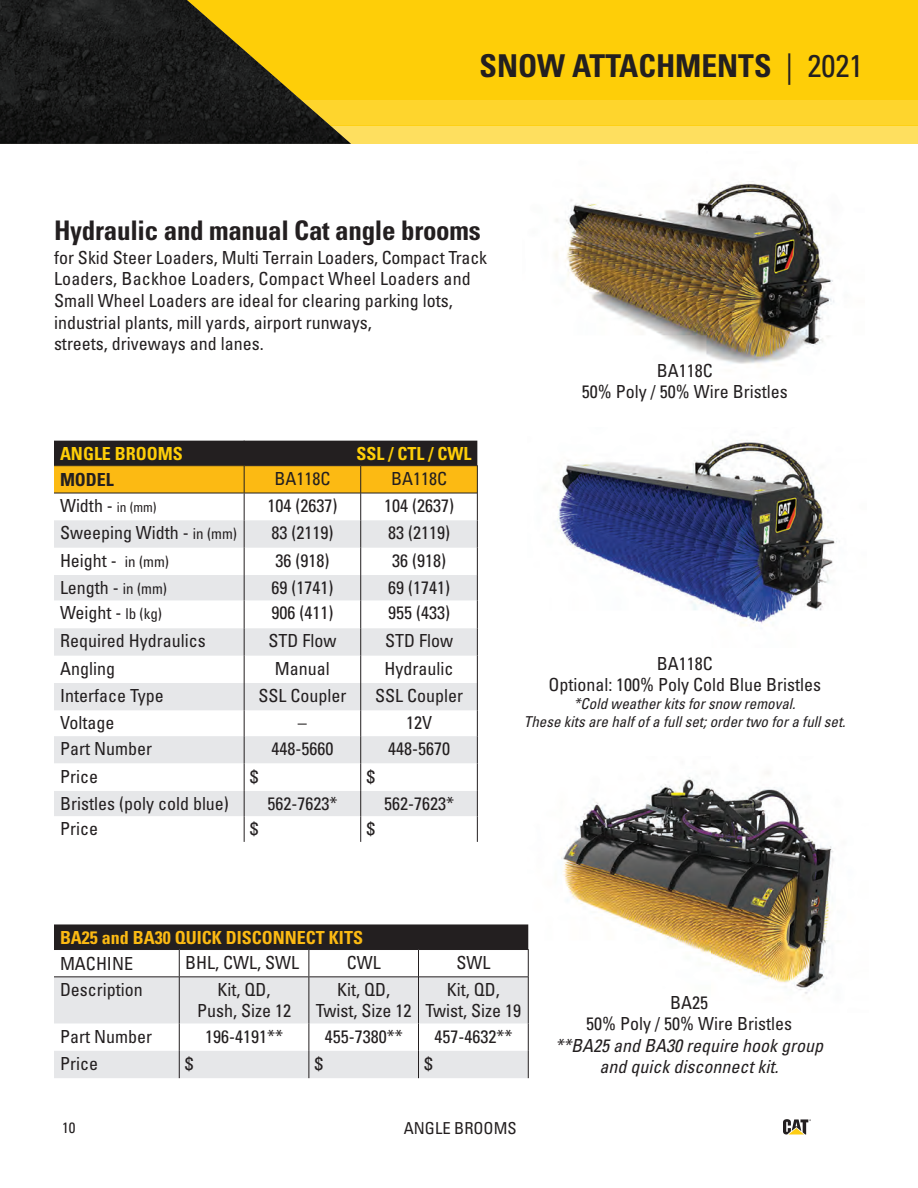
<style>
.page{position:relative;width:918px;height:1188px;background:#fff}
.page>*{position:absolute;margin:0;border:0;box-sizing:border-box;transform-origin:0 0}
.t1{font:700 condensed 31.5px "Univers LT Std";color:#231f20}
.BodyCopy{font:700 condensed 27px "Univers LT Std";letter-spacing:-.01em;color:#231f20}
.BodyCopy-2{font:condensed 18px/21.6px "Univers LT Std";color:#231f20;text-align:center}
.Table_of_contents{font:condensed 18px "Univers LT Std";color:#231f20}
.t2{font:italic condensed 18px "Univers LT Std";color:#231f20}
.t3{font:700 condensed 18px "Univers LT Std";color:#fcba13}
.TOC_Level_1{font:700 condensed 18px "Univers LT Std";color:#fece08}
.t4{font:700 condensed 18px "Univers LT Std";color:#231f20}
.t5{font:condensed 16.5px "Univers LT Std";color:#231f20}
.Table_of_contents-2{font:italic condensed 15px "Univers LT Std";color:#231f20}
.t6{font:condensed 15px "Univers LT Std";color:#231f20}
.s1{font-weight:400}
.s2{font-size:13.5px}
.s3{font-size:15px}
</style>
<div class="page">
<div style="left:0;top:0;width:918px;height:99px;background:#fece08"></div>
<div style="left:0;top:99px;width:918px;height:26px;background:#fed52d"></div>
<div style="left:0;top:125px;width:918px;height:19px;background:#fedf5f"></div>
<img style="left:0;top:0;width:351px;height:144px">
<svg style="left:783px;top:1119px;width:28px;height:16px"></svg>
<img style="left:561px;top:772px;width:273px;height:222px">
<img style="left:555px;top:181px;width:279px;height:184px">
<svg style="left:54px;top:441px;width:424px;height:401px"></svg>
<svg style="left:54px;top:978px;width:474px;height:100px;fill:#e6e7e9"></svg>
<hr style="left:54px;top:977px;width:125px;height:1px;background:#231f20">
<hr style="left:180px;top:977px;width:129px;height:1px;background:#231f20">
<hr style="left:309px;top:977px;width:109px;height:1px;background:#231f20">
<hr style="left:419px;top:977px;width:109px;height:1px;background:#231f20">
<svg style="left:54px;top:924px;width:475px;height:53px"></svg>
<hr style="left:179px;top:977px;width:1px;height:46px;background:#231f20">
<hr style="left:309px;top:977px;width:1px;height:46px;background:#231f20">
<hr style="left:418px;top:977px;width:1px;height:46px;background:#231f20">
<hr style="left:528px;top:977px;width:1px;height:46px;background:#231f20">
<svg style="left:179px;top:1023px;width:1px;height:55px"></svg>
<svg style="left:309px;top:1023px;width:1px;height:55px"></svg>
<svg style="left:418px;top:1023px;width:1px;height:55px"></svg>
<svg style="left:528px;top:1023px;width:1px;height:55px"></svg>
<img style="left:557px;top:440px;width:280px;height:184px">
<h1 class="t1" style="left:480px;top:46px;width:385px">SNOW ATTACHMENTS <span class="s1">| 2021</span></h1>
<p class="BodyCopy" style="left:54px;top:214px;width:428px">Hydraulic and manual Cat angle brooms</p>
<p class="BodyCopy-2" style="left:54px;top:246px;width:435px;text-align:left">for Skid Steer Loaders, Multi Terrain Loaders, Compact Track Loaders, Backhoe Loaders, Compact Wheel Loaders and Small Wheel Loaders are ideal for clearing parking lots, industrial plants, mill yards, airport runways,<br>streets, driveways and lanes.</p>
<p class="TOC_Level_1" style="left:60px;top:442px;width:124px">ANGLE BROOMS</p>
<p class="TOC_Level_1" style="left:356px;top:442px;width:117px">SSL / CTL / CWL</p>
<p class="t4" style="left:60px;top:468px;width:55px">MODEL</p>
<p class="BodyCopy-2" style="left:274px;top:467px;width:57px">BA118C</p>
<p class="BodyCopy-2" style="left:391px;top:467px;width:57px">BA118C</p>
<p class="BodyCopy-2" style="left:60px;top:495px;width:98px">Width - <span class="s2">in (mm)</span></p>
<p class="BodyCopy-2" style="left:267px;top:495px;width:71px">104 (2637)</p>
<p class="BodyCopy-2" style="left:384px;top:495px;width:71px">104 (2637)</p>
<p class="BodyCopy-2" style="left:60px;top:522px;width:179px">Sweeping Width - <span class="s3">in (mm)</span></p>
<p class="BodyCopy-2" style="left:271px;top:522px;width:63px">83 (2119)</p>
<p class="BodyCopy-2" style="left:388px;top:522px;width:63px">83 (2119)</p>
<p class="BodyCopy-2" style="left:60px;top:549px;width:111px">Height - <span class="s3">in (mm)</span></p>
<p class="BodyCopy-2" style="left:275px;top:549px;width:55px">36 (918)</p>
<p class="BodyCopy-2" style="left:392px;top:549px;width:55px">36 (918)</p>
<p class="BodyCopy-2" style="left:60px;top:577px;width:109px">Length - <span class="s3">in (mm)</span></p>
<p class="BodyCopy-2" style="left:271px;top:577px;width:63px">69 (1741)</p>
<p class="BodyCopy-2" style="left:388px;top:577px;width:63px">69 (1741)</p>
<p class="BodyCopy-2" style="left:60px;top:602px;width:104px">Weight - <span class="s3">lb (kg)</span></p>
<p class="BodyCopy-2" style="left:271px;top:602px;width:63px">906 (411)</p>
<p class="BodyCopy-2" style="left:388px;top:602px;width:63px">955 (433)</p>
<p class="BodyCopy-2" style="left:60px;top:630px;width:147px">Required Hydraulics</p>
<p class="BodyCopy-2" style="left:268px;top:630px;width:69px">STD Flow</p>
<p class="BodyCopy-2" style="left:385px;top:630px;width:69px">STD Flow</p>
<p class="BodyCopy-2" style="left:60px;top:657px;width:56px">Angling</p>
<p class="BodyCopy-2" style="left:275px;top:657px;width:56px">Manual</p>
<p class="BodyCopy-2" style="left:385px;top:657px;width:70px">Hydraulic</p>
<p class="BodyCopy-2" style="left:60px;top:685px;width:105px">Interface Type</p>
<p class="BodyCopy-2" style="left:258px;top:685px;width:90px">SSL Coupler</p>
<p class="BodyCopy-2" style="left:375px;top:685px;width:90px">SSL Coupler</p>
<p class="BodyCopy-2" style="left:60px;top:712px;width:56px">Voltage</p>
<p class="BodyCopy-2" style="left:298px;top:712px;width:10px">–</p>
<p class="BodyCopy-2" style="left:406px;top:712px;width:27px">12V</p>
<p class="BodyCopy-2" style="left:60px;top:738px;width:93px">Part Number</p>
<p class="BodyCopy-2" style="left:272px;top:738px;width:63px">448-5660</p>
<p class="BodyCopy-2" style="left:388px;top:738px;width:63px">448-5670</p>
<p class="BodyCopy-2" style="left:60px;top:765px;width:39px">Price</p>
<p class="BodyCopy-2" style="left:250px;top:765px;width:9px">$</p>
<p class="BodyCopy-2" style="left:367px;top:765px;width:9px">$</p>
<p class="BodyCopy-2" style="left:60px;top:792px;width:170px">Bristles (poly cold blue)</p>
<p class="BodyCopy-2" style="left:268px;top:793px;width:71px">562-7623*</p>
<p class="BodyCopy-2" style="left:384px;top:793px;width:71px">562-7623*</p>
<p class="BodyCopy-2" style="left:60px;top:818px;width:39px">Price</p>
<p class="BodyCopy-2" style="left:250px;top:818px;width:9px">$</p>
<p class="BodyCopy-2" style="left:367px;top:818px;width:9px">$</p>
<p class="Table_of_contents" style="left:657px;top:359px;width:57px">BA118C</p>
<p class="Table_of_contents" style="left:582px;top:381px;width:207px">50% Poly / 50% Wire Bristles</p>
<p class="Table_of_contents" style="left:657px;top:652px;width:57px">BA118C</p>
<p class="Table_of_contents" style="left:548px;top:673px;width:274px">Optional: 100% Poly Cold Blue Bristles</p>
<p class="Table_of_contents-2" style="left:574px;top:694px;width:223px">*Cold weather kits for snow removal.</p>
<p class="Table_of_contents-2" style="left:524px;top:712px;width:323px">These kits are half of a full set; order two for a full set.</p>
<p class="t3" style="left:60px;top:926px;width:305px">BA25 and BA30 QUICK DISCONNECT KITS</p>
<p class="BodyCopy-2" style="left:60px;top:952px;width:75px">MACHINE</p>
<p class="BodyCopy-2" style="left:185px;top:951px;width:115px">BHL, CWL, SWL</p>
<p class="BodyCopy-2" style="left:347px;top:951px;width:36px">CWL</p>
<p class="BodyCopy-2" style="left:456px;top:951px;width:36px">SWL</p>
<p class="BodyCopy-2" style="left:60px;top:978px;width:84px">Description</p>
<p class="BodyCopy-2" style="left:197px;top:978px;width:95px">Kit, QD,<br>Push, Size 12</p>
<p class="BodyCopy-2" style="left:316px;top:978px;width:97px">Kit, QD,<br>Twist, Size 12</p>
<p class="BodyCopy-2" style="left:426px;top:978px;width:97px">Kit, QD,<br>Twist, Size 19</p>
<p class="BodyCopy-2" style="left:60px;top:1025px;width:93px">Part Number</p>
<p class="BodyCopy-2" style="left:205px;top:1025px;width:79px">196-4191**</p>
<p class="BodyCopy-2" style="left:325px;top:1025px;width:79px">455-7380**</p>
<p class="BodyCopy-2" style="left:434px;top:1025px;width:79px">457-4632**</p>
<p class="BodyCopy-2" style="left:60px;top:1052px;width:39px">Price</p>
<p class="BodyCopy-2" style="left:185px;top:1052px;width:9px">$</p>
<p class="BodyCopy-2" style="left:315px;top:1052px;width:9px">$</p>
<p class="BodyCopy-2" style="left:425px;top:1052px;width:9px">$</p>
<p class="t6" style="left:62px;top:1118px;width:15px">10</p>
<p class="t5" style="left:404px;top:1118px;width:114px">ANGLE BROOMS</p>
<p class="BodyCopy-2" style="left:670px;top:991px;width:39px">BA25</p>
<p class="Table_of_contents" style="left:586px;top:1012px;width:207px">50% Poly / 50% Wire Bristles</p>
<p class="t2" style="left:555px;top:1034px;width:269px">**BA25 and BA30 require hook group</p>
<p class="t2" style="left:600px;top:1056px;width:180px">and quick disconnect kit.</p>
</div>
